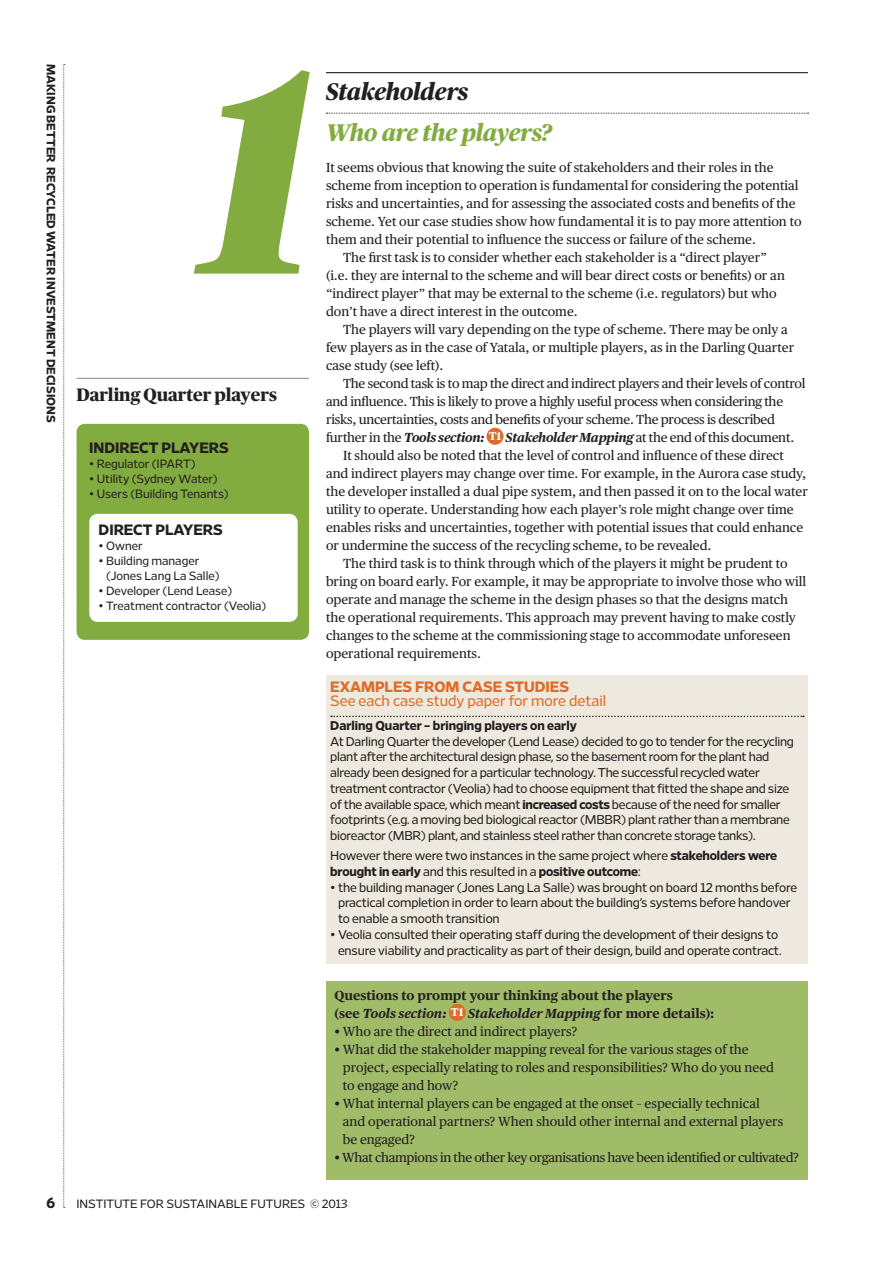
<style>
.page{position:relative;width:893px;height:1263px;background:#fff}
.page>*{position:absolute;margin:0;border:0;box-sizing:border-box;transform-origin:0 0}
.t1{font:italic 800 289.8px "Publico Headline";color:#83ac40}
.t2{font:italic 800 24px "Publico Headline";letter-spacing:-.01em;color:#83ac40}
.t3{font:italic 800 24px "Publico Headline";color:#231f20}
.t4{font:800 18px "Publico Headline";color:#231f20}
.t5{font:500 15px "Retina Display";color:#de6b27}
.t6{font:700 15px "Retina Display";color:#231f20}
.t7{font:700 15px "Retina Display";color:#de6b27}
.t8{font:13.2px/18px "Publico Text";color:#231f20}
.t9{font:13.2px "Publico Text";letter-spacing:-.02em;color:#231f20}
.t10{font:700 13.2px/18px "Publico Text";color:#231f20}
.t11{font:13.2px "Publico Text";letter-spacing:-.025em;color:#231f20}
.t12{font:500 12.75px/15.8px "Retina Display";letter-spacing:-.02em;color:#231f20}
.t13{font:700 12.75px "Retina Display";color:#231f20}
.t14{font:500 12px/15px "Retina Display";color:#231f20}
.t15{font:700 12px "Retina Display";color:#231f20}
.s1{font-weight:700;font-style:italic}
.s2{font-weight:700;font-size:11.7px;color:#fff}
.s3{font-weight:700}
.s4{font-style:italic}
.s5{font-size:11.7px;color:#fff}
</style>
<div class="page">
<svg style="left:63px;top:64px;width:2px;height:1144px"></svg>
<div style="left:326px;top:982px;width:482px;height:198px;background:#a1bc69"></div>
<hr style="left:326px;top:72px;width:482px;height:1px;background:#231f20">
<svg style="left:326px;top:113px;width:482px;height:1px"></svg>
<div style="left:487px;top:428px;width:17px;height:17px;background:#de6b27;border-radius:50%"></div>
<div style="left:326px;top:676px;width:482px;height:288px;background:#ede9df"></div>
<svg style="left:331px;top:716px;width:473px;height:1px"></svg>
<div style="left:77px;top:424px;width:232px;height:216px;background:#83ac40;border-radius:9px"></div>
<div style="left:89px;top:514px;width:209px;height:108px;background:#fff;border-radius:9px"></div>
<hr style="left:77px;top:378px;width:232px;height:1px;background:#939598">
<div style="left:449px;top:1004px;width:17px;height:17px;background:#de6b27;border-radius:50%"></div>
<p class="t15" style="left:58px;top:64px;width:360px;rotate:90deg">Making Better Recycled Water Investment decisions</p>
<h1 class="t1" style="left:201px;top:-38px;width:117px">1</h1>
<h3 class="t4" style="left:77px;top:381px;width:202px">Darling Quarter players</h3>
<p class="t6" style="left:89px;top:439px;width:141px">Indirect players</p>
<p class="t14" style="left:89px;top:456px;width:108px">• Regulator (IPART)</p>
<p class="t14" style="left:89px;top:471px;width:130px">• Utility (Sydney Water)</p>
<p class="t14" style="left:89px;top:486px;width:141px">• Users (Building Tenants)</p>
<p class="t6" style="left:99px;top:520px;width:126px">direct players</p>
<p class="t14" style="left:99px;top:538px;width:45px">• Owner</p>
<p class="t14" style="left:106px;top:553px;width:115px;text-indent:-8px">• Building manager (Jones Lang La Salle)</p>
<p class="t14" style="left:99px;top:583px;width:135px">• Developer (Lend Lease)</p>
<p class="t14" style="left:99px;top:598px;width:169px">• Treatment contractor (Veolia)</p>
<h2 class="t3" style="left:326px;top:74px;width:144px">Stakeholders</h2>
<h2 class="t2" style="left:326px;top:115px;width:228px">Who are the players?</h2>
<p class="t8" style="left:326px;top:157px;width:449px">It seems obvious that knowing the suite of stakeholders and their roles in the</p>
<p class="t8" style="left:326px;top:175px;width:474px">scheme from inception to operation is fundamental for considering the potential</p>
<p class="t8" style="left:326px;top:193px;width:471px">risks and uncertainties, and for assessing the associated costs and benefits of the</p>
<p class="t8" style="left:326px;top:211px;width:477px">scheme. Yet our case studies show how fundamental it is to pay more attention to</p>
<p class="t8" style="left:326px;top:229px;width:431px">them and their potential to influence the success or failure of the scheme.</p>
<p class="t8" style="left:343px;top:247px;width:425px">The first task is to consider whether each stakeholder is a “direct player”</p>
<p class="t8" style="left:326px;top:265px;width:460px">(i.e. they are internal to the scheme and will bear direct costs or benefits) or an</p>
<p class="t8" style="left:326px;top:283px;width:452px">“indirect player” that may be external to the scheme (i.e. regulators) but who</p>
<p class="t8" style="left:326px;top:301px;width:253px">don’t have a direct interest in the outcome.</p>
<p class="t8" style="left:343px;top:319px;width:446px">The players will vary depending on the type of scheme. There may be only a</p>
<p class="t8" style="left:326px;top:337px;width:470px">few players as in the case of Yatala, or multiple players, as in the Darling Quarter</p>
<p class="t8" style="left:326px;top:355px;width:119px">case study (see left).</p>
<p class="t9" style="left:343px;top:373px;width:464px">The second task is to map the direct and indirect players and their levels of control</p>
<p class="t9" style="left:326px;top:391px;width:459px">and influence. This is likely to prove a highly useful process when considering the</p>
<p class="t9" style="left:326px;top:409px;width:450px">risks, uncertainties, costs and benefits of your scheme. The process is described</p>
<p class="t9" style="left:326px;top:427px;width:470px">further in the <span class="s1">Tools section:</span> <span class="s2">T1</span> <span class="s1">Stakeholder Mapping</span> at the end of this document.</p>
<p class="t8" style="left:343px;top:445px;width:442px">It should also be noted that the level of control and influence of these direct</p>
<p class="t8" style="left:326px;top:463px;width:482px">and indirect players may change over time. For example, in the Aurora case study,</p>
<p class="t8" style="left:326px;top:481px;width:483px">the developer installed a dual pipe system, and then passed it on to the local water</p>
<p class="t8" style="left:326px;top:499px;width:469px">utility to operate. Understanding how each player’s role might change over time</p>
<p class="t8" style="left:326px;top:517px;width:479px">enables risks and uncertainties, together with potential issues that could enhance</p>
<p class="t8" style="left:326px;top:535px;width:387px">or undermine the success of the recycling scheme, to be revealed.</p>
<p class="t8" style="left:343px;top:553px;width:446px">The third task is to think through which of the players it might be prudent to</p>
<p class="t8" style="left:326px;top:571px;width:482px">bring on board early. For example, it may be appropriate to involve those who will</p>
<p class="t8" style="left:326px;top:589px;width:464px">operate and manage the scheme in the design phases so that the designs match</p>
<p class="t8" style="left:326px;top:607px;width:471px">the operational requirements. This approach may prevent having to make costly</p>
<p class="t8" style="left:326px;top:625px;width:466px">changes to the scheme at the commissioning stage to accommodate unforeseen</p>
<p class="t8" style="left:326px;top:643px;width:156px">operational requirements.</p>
<p class="t7" style="left:330px;top:678px;width:240px">Examples from case studies</p>
<p class="t5" style="left:330px;top:692px;width:277px">See each case study paper for more detail</p>
<p class="t13" style="left:330px;top:718px;width:248px">Darling Quarter – bringing players on early</p>
<p class="t12" style="left:330px;top:733px;width:465px">At Darling Quarter the developer (Lend Lease) decided to go to tender for the recycling plant after the architectural design phase, so the basement room for the plant had already been designed for a particular technology. The successful recycled water treatment contractor (Veolia) had to choose equipment that fitted the shape and size of the available space, which meant <span class="s3">increased costs</span> because of the need for smaller footprints (e.g. a moving bed biological reactor (MBBR) plant rather than a membrane bioreactor (MBR) plant, and stainless steel rather than concrete storage tanks).</p>
<p class="t12" style="left:330px;top:847px;width:448px">However there were two instances in the same project where <span class="s3">stakeholders were brought in early</span> and this resulted in a <span class="s3">positive outcome</span>:</p>
<p class="t12" style="left:338px;top:879px;width:461px;text-indent:-8px">• the building manager (Jones Lang La Salle) was brought on board 12 months before practical completion in order to learn about the building’s systems before handover to enable a smooth transition</p>
<p class="t12" style="left:330px;top:926px;width:453px;text-align:right">• Veolia consulted their operating staff during the development of their designs to ensure viability and practicality as part of their design, build and operate contract.</p>
<p class="t10" style="left:334px;top:985px;width:381px">Questions to prompt your thinking about the players<br>(see <span class="s4">Tools section:</span> <span class="s5">T1</span> <span class="s4">Stakeholder Mapping</span> for more details):</p>
<p class="t8" style="left:334px;top:1021px;width:244px">• Who are the direct and indirect players?</p>
<p class="t8" style="left:343px;top:1039px;width:433px;text-indent:-8px">• What did the stakeholder mapping reveal for the various stages of the project, especially relating to roles and responsibilities? Who do you need to engage and how?</p>
<p class="t8" style="left:343px;top:1093px;width:442px;text-indent:-8px">• What internal players can be engaged at the onset – especially technical and operational partners? When should other internal and external players be engaged?</p>
<p class="t11" style="left:334px;top:1147px;width:466px">• What champions in the other key organisations have been identified or cultivated?</p>
<p class="t6" style="left:47px;top:1193px;width:10px">6</p>
<p class="t14" style="left:77px;top:1196px;width:273px">Institute for sustai nable futures © 2013</p>
</div>
